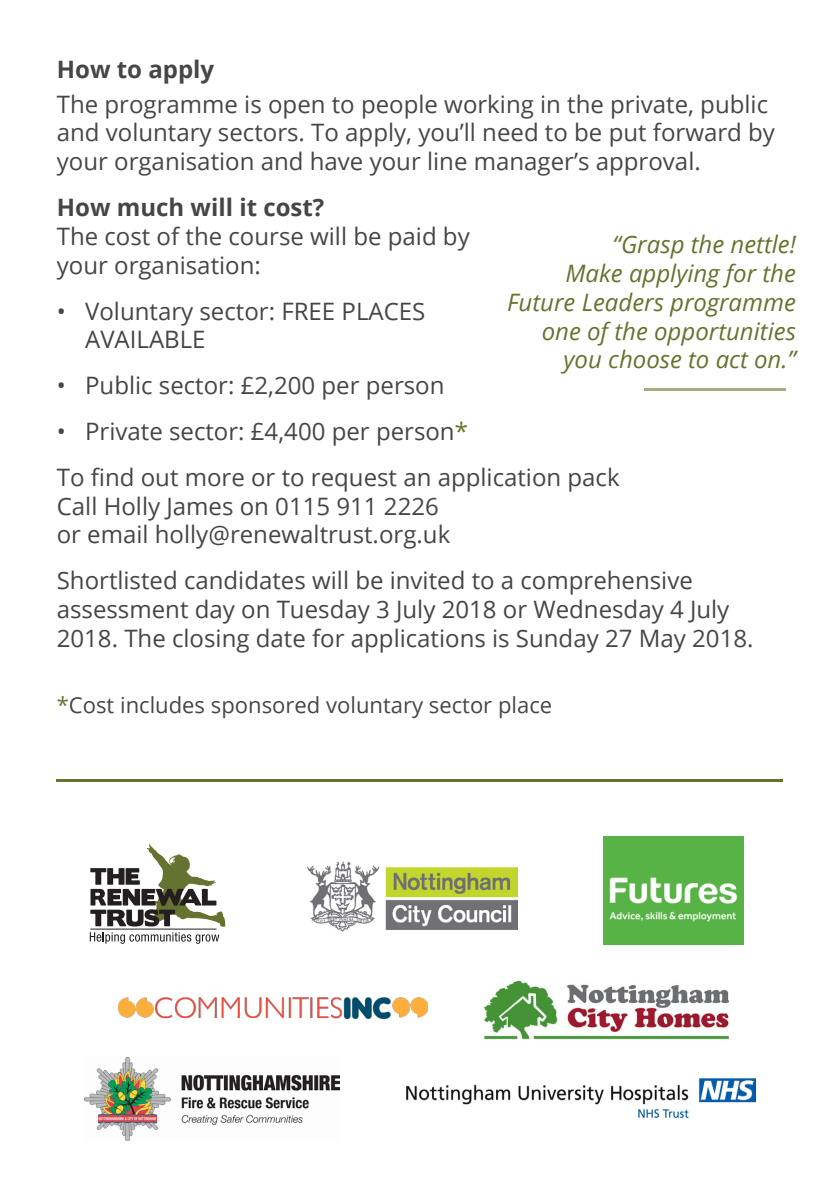
<style>
.page{position:relative;width:840px;height:1191px;background:#fff}
.page>*{position:absolute;margin:0;border:0;box-sizing:border-box;transform-origin:0 0}
.copy{font:24px/28.8px "Open Sans";color:#454647}
.italics{font:italic 24px/28.8px "Open Sans";color:#68722f;text-align:right}
.bold{font:700 24px "Open Sans";color:#454647}
.copy-2{font:22px "Open Sans";color:#454647}
.s1{color:#68722f}
</style>
<div class="page">
<svg style="left:90px;top:844px;width:135px;height:99px"></svg>
<img style="left:307px;top:861px;width:210px;height:70px">
<img style="left:603px;top:836px;width:140px;height:108px">
<img style="left:118px;top:997px;width:309px;height:22px">
<img style="left:484px;top:980px;width:245px;height:60px">
<img style="left:84px;top:1058px;width:255px;height:82px">
<img style="left:406px;top:1079px;width:349px;height:38px">
<hr style="left:57px;top:779px;width:725px;height:2px;background:#68722f">
<hr style="left:643px;top:388px;width:142px;height:3px;background:#a8aa81">
<p class="bold" style="left:57px;top:52px;width:159px">How to apply</p>
<p class="copy" style="left:57px;top:89px;width:719px">The programme is open to people working in the private, public and voluntary sectors. To apply, you’ll need to be put forward by your organisation and have your line manager’s approval.</p>
<p class="bold" style="left:57px;top:190px;width:269px">How much will it cost?</p>
<p class="copy" style="left:57px;top:221px;width:414px">The cost of the course will be paid by your organisation:</p>
<p class="copy" style="left:85px;top:296px;width:341px;text-indent:-28px">• Voluntary sector: FREE PLACES<br>AVAILABLE</p>
<p class="copy" style="left:57px;top:370px;width:389px">• Public sector: £2,200 per person</p>
<p class="copy" style="left:57px;top:416px;width:412px">• Private sector: £4,400 per person<span class="s1">*</span></p>
<p class="copy" style="left:57px;top:462px;width:564px">To find out more or to request an application pack</p>
<p class="copy" style="left:57px;top:491px;width:383px">Call Holly James on 0115 911 2226</p>
<p class="copy" style="left:57px;top:520px;width:395px">or email holly@renewaltrust.org.uk</p>
<p class="copy" style="left:57px;top:565px;width:698px">Shortlisted candidates will be invited to a comprehensive assessment day on Tuesday 3 July 2018 or Wednesday 4 July<br>2018. The closing date for applications is Sunday 27 May 2018.</p>
<p class="italics" style="left:612px;top:229px;width:185px">“Grasp the nettle!</p>
<p class="italics" style="left:507px;top:258px;width:290px">Make applying for the<br>Future Leaders programme one of the opportunities you choose to act on.”</p>
<p class="copy-2" style="left:57px;top:690px;width:496px"><span class="s1">*</span>Cost includes sponsored voluntary sector place</p>
</div>
